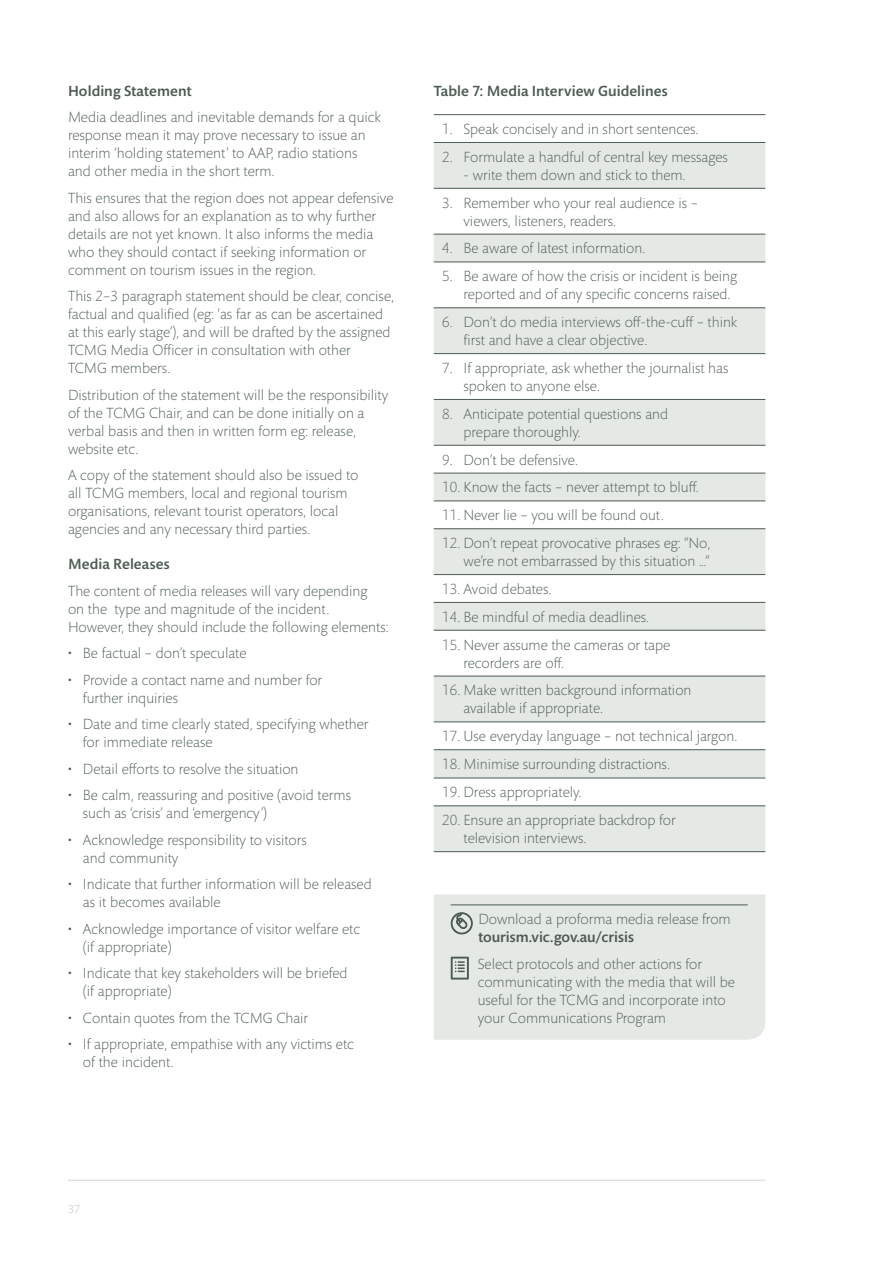
<style>
.page{position:relative;width:893px;height:1263px;background:#fff}
.page>*{position:absolute;margin:0;border:0;box-sizing:border-box;transform-origin:0 0}
.t1{font:300 15px/18px "Mundo Sans Pro";color:#4c5b52}
.t2{font:500 15px "Mundo Sans Pro";letter-spacing:.005em;color:#4c5b52}
.t3{font:12px "Mundo Sans Pro";color:#d1d8d4}
</style>
<div class="page">
<hr style="left:68px;top:1180px;width:697px;height:1px;background:#d1d8d4">
<svg style="left:434px;top:143px;width:331px;height:708px;fill:#e5e9e6"></svg>
<hr style="left:434px;top:114px;width:331px;height:1px;background:#4c5b52">
<hr style="left:434px;top:142px;width:331px;height:1px;background:#4c5b52">
<hr style="left:434px;top:188px;width:331px;height:1px;background:#4c5b52">
<hr style="left:434px;top:234px;width:331px;height:1px;background:#4c5b52">
<hr style="left:434px;top:262px;width:331px;height:1px;background:#4c5b52">
<hr style="left:434px;top:307px;width:331px;height:1px;background:#4c5b52">
<hr style="left:434px;top:353px;width:331px;height:1px;background:#4c5b52">
<hr style="left:434px;top:399px;width:331px;height:1px;background:#4c5b52">
<hr style="left:434px;top:445px;width:331px;height:1px;background:#4c5b52">
<hr style="left:434px;top:473px;width:331px;height:1px;background:#4c5b52">
<hr style="left:434px;top:501px;width:331px;height:1px;background:#4c5b52">
<hr style="left:434px;top:528px;width:331px;height:1px;background:#4c5b52">
<hr style="left:434px;top:574px;width:331px;height:1px;background:#4c5b52">
<hr style="left:434px;top:602px;width:331px;height:1px;background:#4c5b52">
<hr style="left:434px;top:630px;width:331px;height:1px;background:#4c5b52">
<hr style="left:434px;top:676px;width:331px;height:1px;background:#4c5b52">
<hr style="left:434px;top:722px;width:331px;height:1px;background:#4c5b52">
<hr style="left:434px;top:749px;width:331px;height:1px;background:#4c5b52">
<hr style="left:434px;top:778px;width:331px;height:1px;background:#4c5b52">
<hr style="left:434px;top:805px;width:331px;height:1px;background:#4c5b52">
<hr style="left:434px;top:851px;width:331px;height:1px;background:#4c5b52">
<div style="left:434px;top:894px;width:331px;height:146px;background:#e5e9e6"></div>
<hr style="left:451px;top:905px;width:297px;height:1px;background:#4c5b52">
<svg style="left:450px;top:912px;width:23px;height:23px"></svg>
<svg style="left:451px;top:957px;width:18px;height:22px"></svg>
<p class="t2" style="left:68px;top:82px;width:125px">Holding Statement</p>
<p class="t1" style="left:68px;top:108px;width:314px">Media deadlines and inevitable demands for a quick response mean it may prove necessary to issue an interim ‘holding statement’ to AAP, radio stations and other media in the short term.</p>
<p class="t1" style="left:68px;top:189px;width:327px">This ensures that the region does not appear defensive and also allows for an explanation as to why further details are not yet known. It also informs the media who they should contact if seeking information or comment on tourism issues in the region.</p>
<p class="t1" style="left:68px;top:287px;width:328px">This 2–3 paragraph statement should be clear, concise, factual and qualified (eg: ‘as far as can be ascertained at this early stage’), and will be drafted by the assigned TCMG Media Officer in consultation with other<br>TCMG members.</p>
<p class="t1" style="left:68px;top:386px;width:322px">Distribution of the statement will be the responsibility of the TCMG Chair, and can be done initially on a verbal basis and then in written form eg: release, website etc.</p>
<p class="t1" style="left:68px;top:467px;width:292px">A copy of the statement should also be issued to all TCMG members, local and regional tourism organisations, relevant tourist operators, local agencies and any necessary third parties.</p>
<p class="t2" style="left:68px;top:555px;width:103px">Media Releases</p>
<p class="t1" style="left:68px;top:582px;width:322px">The content of media releases will vary depending<br>on the type and magnitude of the incident.<br>However, they should include the following elements:</p>
<p class="t1" style="left:68px;top:645px;width:180px">• Be factual – don’t speculate</p>
<p class="t1" style="left:83px;top:671px;width:241px;text-indent:-15px">• Provide a contact name and number for further inquiries</p>
<p class="t1" style="left:83px;top:716px;width:287px;text-indent:-15px">• Date and time clearly stated, specifying whether for immediate release</p>
<p class="t1" style="left:68px;top:760px;width:232px">• Detail efforts to resolve the situation</p>
<p class="t1" style="left:83px;top:787px;width:270px;text-indent:-15px">• Be calm, reassuring and positive (avoid terms such as ‘crisis’ and ‘emergency’)</p>
<p class="t1" style="left:83px;top:831px;width:226px;text-indent:-15px">• Acknowledge responsibility to visitors and community</p>
<p class="t1" style="left:83px;top:876px;width:290px;text-indent:-15px">• Indicate that further information will be released as it becomes available</p>
<p class="t1" style="left:83px;top:920px;width:279px;text-indent:-15px">• Acknowledge importance of visitor welfare etc (if appropriate)</p>
<p class="t1" style="left:83px;top:965px;width:266px;text-indent:-15px">• Indicate that key stakeholders will be briefed (if appropriate)</p>
<p class="t1" style="left:68px;top:1009px;width:242px">• Contain quotes from the TCMG Chair</p>
<p class="t1" style="left:83px;top:1036px;width:272px;text-indent:-15px">• If appropriate, empathise with any victims etc of the incident.</p>
<p class="t2" style="left:434px;top:82px;width:235px">Table 7: Media Interview Guidelines</p>
<p class="t1" style="left:442px;top:120px;width:258px">1. Speak concisely and in short sentences.</p>
<p class="t1" style="left:442px;top:148px;width:287px">2. Formulate a handful of central key messages</p>
<p class="t1" style="left:463px;top:166px;width:224px">- write them down and stick to them.</p>
<p class="t1" style="left:463px;top:194px;width:236px;text-indent:-21px">3. Remember who your real audience is – viewers, listeners, readers.</p>
<p class="t1" style="left:442px;top:240px;width:205px">4. Be aware of latest information.</p>
<p class="t1" style="left:463px;top:267px;width:275px;text-indent:-21px">5. Be aware of how the crisis or incident is being reported and of any specific concerns raised.</p>
<p class="t1" style="left:463px;top:313px;width:275px;text-indent:-21px">6. Don’t do media interviews off-the-cuff – think first and have a clear objective.</p>
<p class="t1" style="left:463px;top:359px;width:266px;text-indent:-21px">7. If appropriate, ask whether the journalist has spoken to anyone else.</p>
<p class="t1" style="left:463px;top:405px;width:206px;text-indent:-21px">8. Anticipate potential questions and prepare thoroughly.</p>
<p class="t1" style="left:442px;top:451px;width:137px">9. Don’t be defensive.</p>
<p class="t1" style="left:442px;top:479px;width:258px">10. Know the facts – never attempt to bluff.</p>
<p class="t1" style="left:442px;top:506px;width:223px">11. Never lie – you will be found out.</p>
<p class="t1" style="left:442px;top:534px;width:270px;text-align:right">12. Don’t repeat provocative phrases eg: “No, we’re not embarrassed by this situation …”</p>
<p class="t1" style="left:442px;top:580px;width:111px">13. Avoid debates.</p>
<p class="t1" style="left:442px;top:608px;width:209px">14. Be mindful of media deadlines.</p>
<p class="t1" style="left:463px;top:636px;width:208px;text-indent:-21px">15. Never assume the cameras or tape recorders are off.</p>
<p class="t1" style="left:463px;top:681px;width:229px;text-indent:-21px">16. Make written background information available if appropriate.</p>
<p class="t1" style="left:442px;top:727px;width:297px">17. Use everyday language – not technical jargon.</p>
<p class="t1" style="left:442px;top:755px;width:229px">18. Minimise surrounding distractions.</p>
<p class="t1" style="left:442px;top:783px;width:141px">19. Dress appropriately.</p>
<p class="t1" style="left:463px;top:811px;width:214px;text-indent:-21px">20. Ensure an appropriate backdrop for television interviews.</p>
<p class="t1" style="left:478px;top:910px;width:254px">Download a proforma media release from</p>
<p class="t2" style="left:478px;top:928px;width:157px">tourism.vic.gov.au/crisis</p>
<p class="t1" style="left:478px;top:955px;width:259px">Select protocols and other actions for communicating with the media that will be useful for the TCMG and incorporate into your Communications Program</p>
<p class="t3" style="left:68px;top:1202px;width:14px">37</p>
</div>
